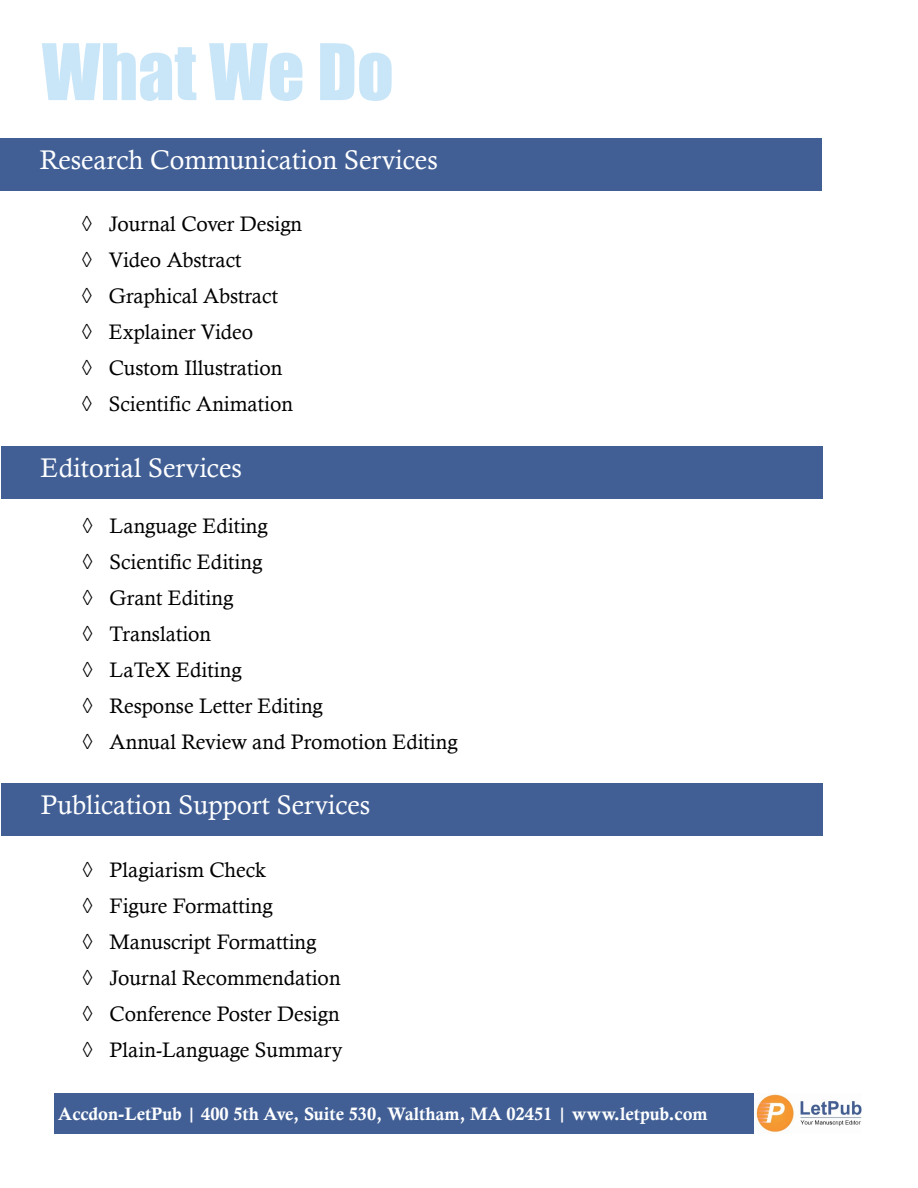
<style>
.page{position:relative;width:918px;height:1188px;background:#fff}
.page>*{position:absolute;margin:0;border:0;box-sizing:border-box;transform-origin:0 0}
.t1{font:72px "Impact";color:#c9e6f8}
.t2{font:27px "Calisto";color:#fff}
.t3{font:21px/36px "Calisto";color:#000}
.t4{font:18px "Calis MT Bol";color:#fff}
</style>
<div class="page">
<div style="left:1px;top:446px;width:821px;height:52px;background:#415f95"></div>
<div style="left:1px;top:783px;width:821px;height:52px;background:#415f95"></div>
<div style="left:0;top:138px;width:821px;height:52px;background:#415f95"></div>
<div style="left:54px;top:1094px;width:808px;height:40px;background:#415f95"></div>
<img style="left:755px;top:1094px;width:107px;height:40px">
<h1 class="t1" style="left:42px;top:16px;width:353px">What We Do</h1>
<p class="t2" style="left:40px;top:145px;width:399px">Research Communication Services</p>
<p class="t3" style="left:82px;top:206px;width:222px">◊ Journal Cover Design ◊ Video Abstract<br>◊ Graphical Abstract<br>◊ Explainer Video<br>◊ Custom Illustration<br>◊ Scientific Animation</p>
<p class="t2" style="left:41px;top:453px;width:203px">Editorial Services</p>
<p class="t3" style="left:83px;top:507px;width:377px">◊ Language Editing<br>◊ Scientific Editing<br>◊ Grant Editing<br>◊ Translation<br>◊ LaTeX Editing<br>◊ Response Letter Editing<br>◊ Annual Review and Promotion Editing</p>
<p class="t2" style="left:41px;top:790px;width:331px">Publication Support Services</p>
<p class="t3" style="left:83px;top:852px;width:261px">◊ Plagiarism Check<br>◊ Figure Formatting<br>◊ Manuscript Formatting<br>◊ Journal Recommendation ◊ Conference Poster Design ◊ Plain-Language Summary</p>
<p class="t4" style="left:58px;top:1103px;width:651px">Accdon-LetPub | 400 5th Ave, Suite 530, Waltham, MA 02451 | www.letpub.com</p>
</div>
